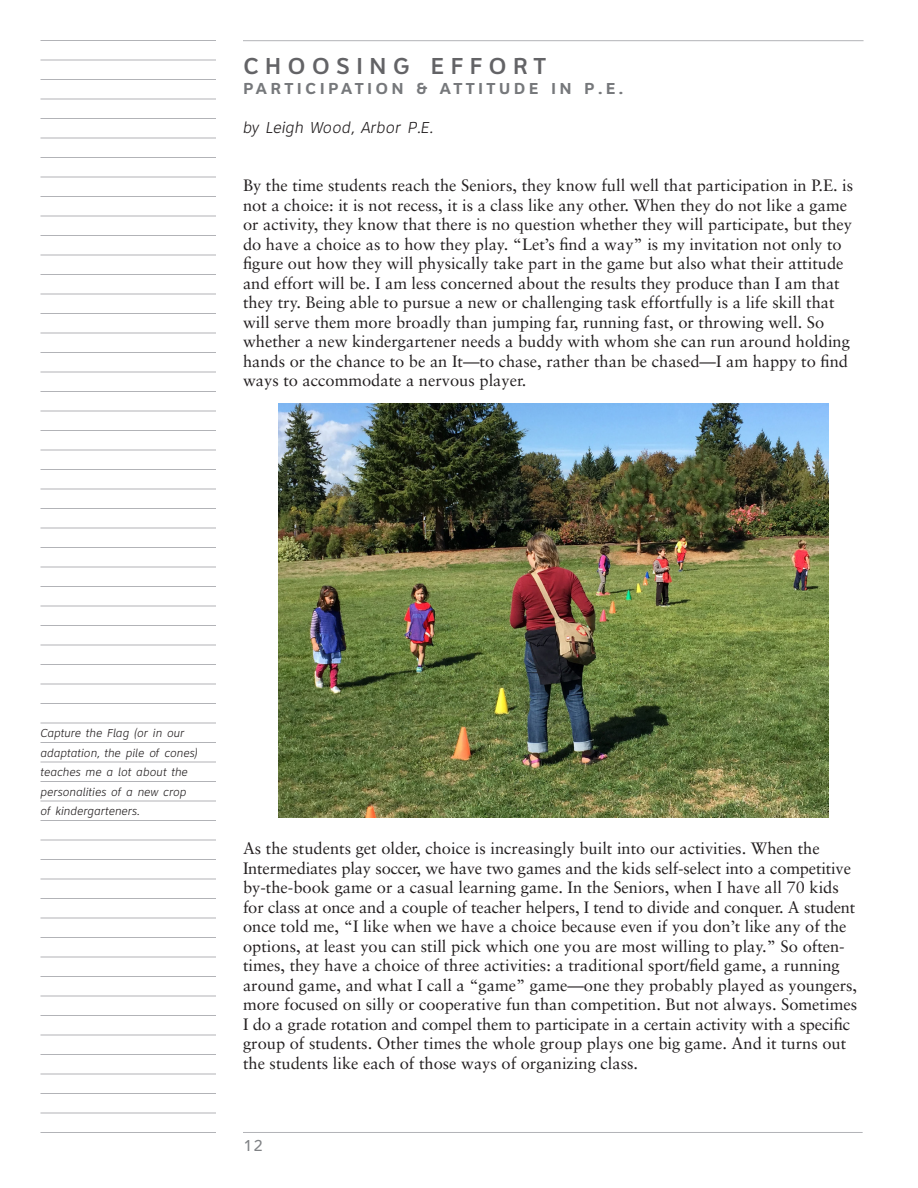
<style>
.page{position:relative;width:918px;height:1188px;background:#fff}
.page>*{position:absolute;margin:0;border:0;box-sizing:border-box;transform-origin:0 0}
.heads{font:500 24px "Clearview One";letter-spacing:.25em;color:#636366}
.text{font:16.5px/19.5px "Sabon";color:#231f20}
.author{font:700 16.5px "Clearview One";letter-spacing:.2em;color:#76787b}
.author-2{font:italic 300 16.5px "Clearview One";color:#231f20}
.t1{font:16.5px "Clearview One";color:#808285}
.credits_captions{font:italic 300 12px/19.5px "Clearview One";color:#231f20}
</style>
<div class="page">
<hr style="left:40px;top:40px;width:176px;height:1px;background:#b2b3b7">
<hr style="left:40px;top:60px;width:176px;height:1px;background:#b2b3b7">
<hr style="left:40px;top:79px;width:176px;height:1px;background:#b2b3b7">
<hr style="left:40px;top:99px;width:176px;height:1px;background:#b2b3b7">
<hr style="left:40px;top:118px;width:176px;height:1px;background:#b2b3b7">
<hr style="left:40px;top:138px;width:176px;height:1px;background:#b2b3b7">
<hr style="left:40px;top:157px;width:176px;height:1px;background:#b2b3b7">
<hr style="left:40px;top:177px;width:176px;height:1px;background:#b2b3b7">
<hr style="left:40px;top:196px;width:176px;height:1px;background:#b2b3b7">
<hr style="left:40px;top:216px;width:176px;height:1px;background:#b2b3b7">
<hr style="left:40px;top:235px;width:176px;height:1px;background:#b2b3b7">
<hr style="left:40px;top:255px;width:176px;height:1px;background:#b2b3b7">
<hr style="left:40px;top:274px;width:176px;height:1px;background:#b2b3b7">
<hr style="left:40px;top:294px;width:176px;height:1px;background:#b2b3b7">
<hr style="left:40px;top:313px;width:176px;height:1px;background:#b2b3b7">
<hr style="left:40px;top:333px;width:176px;height:1px;background:#b2b3b7">
<hr style="left:40px;top:352px;width:176px;height:1px;background:#b2b3b7">
<hr style="left:40px;top:372px;width:176px;height:1px;background:#b2b3b7">
<hr style="left:40px;top:391px;width:176px;height:1px;background:#b2b3b7">
<hr style="left:40px;top:411px;width:176px;height:1px;background:#b2b3b7">
<hr style="left:40px;top:430px;width:176px;height:1px;background:#b2b3b7">
<hr style="left:40px;top:450px;width:176px;height:1px;background:#b2b3b7">
<hr style="left:40px;top:469px;width:176px;height:1px;background:#b2b3b7">
<hr style="left:40px;top:489px;width:176px;height:1px;background:#b2b3b7">
<hr style="left:40px;top:508px;width:176px;height:1px;background:#b2b3b7">
<hr style="left:40px;top:528px;width:176px;height:1px;background:#b2b3b7">
<hr style="left:40px;top:547px;width:176px;height:1px;background:#b2b3b7">
<hr style="left:40px;top:567px;width:176px;height:1px;background:#b2b3b7">
<hr style="left:40px;top:586px;width:176px;height:1px;background:#b2b3b7">
<hr style="left:40px;top:606px;width:176px;height:1px;background:#b2b3b7">
<hr style="left:40px;top:625px;width:176px;height:1px;background:#b2b3b7">
<hr style="left:40px;top:645px;width:176px;height:1px;background:#b2b3b7">
<hr style="left:40px;top:664px;width:176px;height:1px;background:#b2b3b7">
<hr style="left:40px;top:684px;width:176px;height:1px;background:#b2b3b7">
<hr style="left:40px;top:703px;width:176px;height:1px;background:#b2b3b7">
<hr style="left:40px;top:723px;width:176px;height:1px;background:#b2b3b7">
<hr style="left:40px;top:742px;width:176px;height:1px;background:#b2b3b7">
<hr style="left:40px;top:762px;width:176px;height:1px;background:#b2b3b7">
<hr style="left:40px;top:781px;width:176px;height:1px;background:#b2b3b7">
<hr style="left:40px;top:801px;width:176px;height:1px;background:#b2b3b7">
<hr style="left:40px;top:820px;width:176px;height:1px;background:#b2b3b7">
<hr style="left:40px;top:840px;width:176px;height:1px;background:#b2b3b7">
<hr style="left:40px;top:859px;width:176px;height:1px;background:#b2b3b7">
<hr style="left:40px;top:879px;width:176px;height:1px;background:#b2b3b7">
<hr style="left:40px;top:898px;width:176px;height:1px;background:#b2b3b7">
<hr style="left:40px;top:918px;width:176px;height:1px;background:#b2b3b7">
<hr style="left:40px;top:937px;width:176px;height:1px;background:#b2b3b7">
<hr style="left:40px;top:957px;width:176px;height:1px;background:#b2b3b7">
<hr style="left:40px;top:976px;width:176px;height:1px;background:#b2b3b7">
<hr style="left:40px;top:996px;width:176px;height:1px;background:#b2b3b7">
<hr style="left:40px;top:1015px;width:176px;height:1px;background:#b2b3b7">
<hr style="left:40px;top:1035px;width:176px;height:1px;background:#b2b3b7">
<hr style="left:40px;top:1054px;width:176px;height:1px;background:#b2b3b7">
<hr style="left:40px;top:1074px;width:176px;height:1px;background:#b2b3b7">
<hr style="left:40px;top:1093px;width:176px;height:1px;background:#b2b3b7">
<hr style="left:40px;top:1113px;width:176px;height:1px;background:#b2b3b7">
<hr style="left:40px;top:1132px;width:176px;height:1px;background:#b2b3b7">
<hr style="left:243px;top:1132px;width:620px;height:1px;background:#b2b3b7">
<hr style="left:243px;top:40px;width:621px;height:1px;background:#b2b3b7">
<img style="left:278px;top:404px;width:551px;height:413px">
<p class="heads" style="left:243px;top:52px;width:305px">CHOOSING EFFORT</p>
<p class="author" style="left:243px;top:78px;width:382px">PARTICIPATION &amp; ATTITUDE IN P.E.</p>
<p class="author-2" style="left:243px;top:118px;width:191px">by Leigh Wood, Arbor P.E.</p>
<p class="text" style="left:243px;top:176px;width:612px">By the time students reach the Seniors, they know full well that participation in P.E. is not a choice: it is not recess, it is a class like any other. When they do not like a game or activity, they know that there is no question whether they will participate, but they do have a choice as to how they play. “Let’s find a way” is my invitation not only to figure out how they will physically take part in the game but also what their attitude and effort will be. I am less concerned about the results they produce than I am that they try. Being able to pursue a new or challenging task effortfully is a life skill that will serve them more broadly than jumping far, running fast, or throwing well. So whether a new kindergartener needs a buddy with whom she can run around holding hands or the chance to be an It—to chase, rather than be chased—I am happy to find ways to accommodate a nervous player.</p>
<p class="credits_captions" style="left:40px;top:723px;width:159px">Capture the Flag (or in our adaptation, the pile of cones) teaches me a lot about the personalities of a new crop of kindergarteners.</p>
<p class="text" style="left:243px;top:839px;width:616px">As the students get older, choice is increasingly built into our activities. When the Intermediates play soccer, we have two games and the kids self-select into a competitive by-the-book game or a casual learning game. In the Seniors, when I have all 70 kids for class at once and a couple of teacher helpers, I tend to divide and conquer. A student once told me, “I like when we have a choice because even if you don’t like any of the options, at least you can still pick which one you are most willing to play.” So often&shy;times, they have a choice of three activities: a traditional sport/field game, a running around game, and what I call a “game” game—one they probably played as youngers, more focused on silly or cooperative fun than competition. But not always. Sometimes I do a grade rotation and compel them to participate in a certain activity with a specific group of students. Other times the whole group plays one big game. And it turns out the students like each of those ways of organizing class.</p>
<p class="t1" style="left:243px;top:1135px;width:22px">12</p>
</div>
